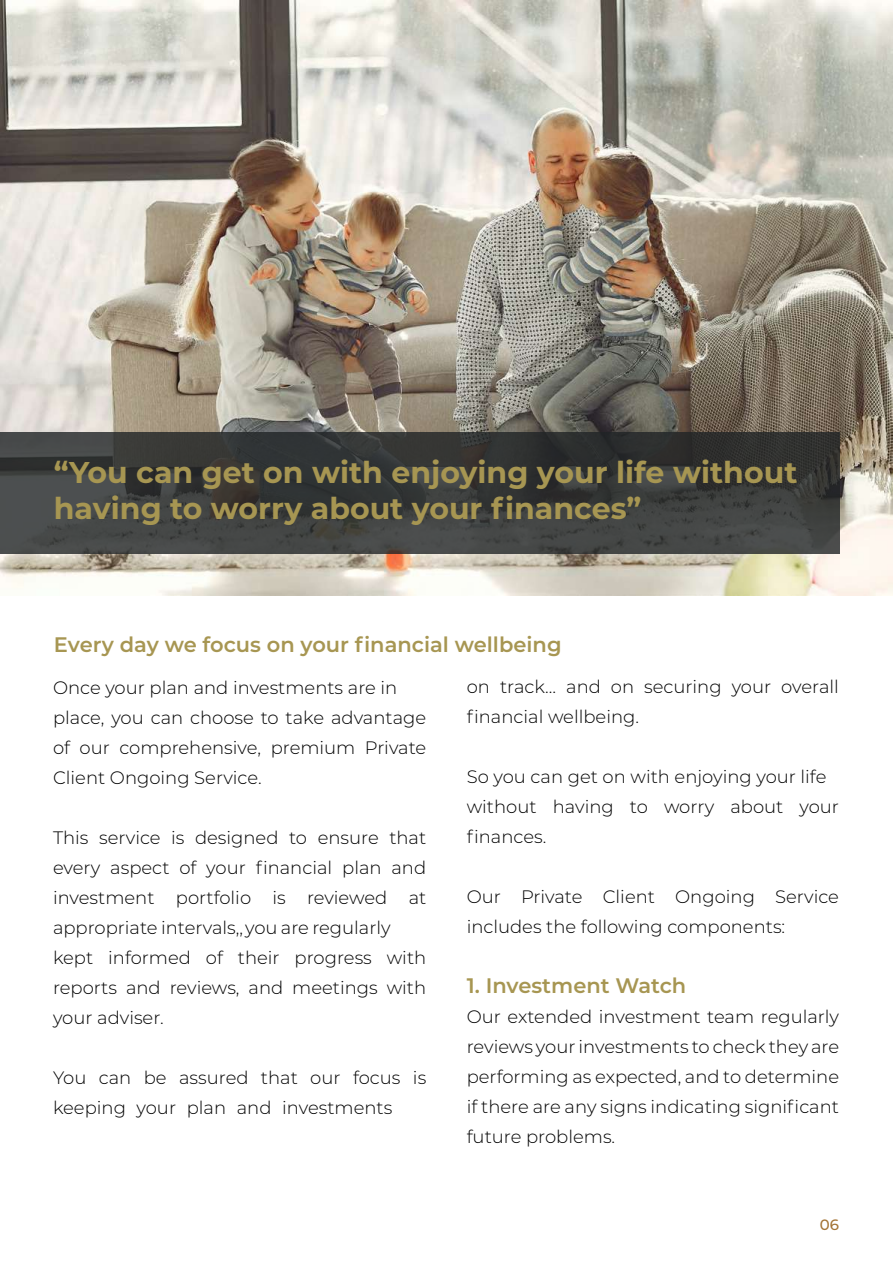
<style>
.page{position:relative;width:893px;height:1263px;background:#fff}
.page>*{position:absolute;margin:0;border:0;box-sizing:border-box;transform-origin:0 0}
.t1{font:700 30px/36px "Montserrat";color:#a79652}
.t2{font:600 21px "Montserrat";color:#a79652}
.t3{font:300 18px/30px "Montserrat";color:#000}
.t4{font:500 15px "Montserrat";color:#a47436}
</style>
<div class="page">
<img style="left:0;top:0;width:893px;height:595px">
<svg style="left:0;top:432px;width:840px;height:122px;background:#3b3d3c"></svg>
<h1 class="t1" style="left:54px;top:453px;width:745px">“You can get on with enjoying your life without having to worry about your finances”</h1>
<p class="t2" style="left:54px;top:629px;width:509px">Every day we focus on your financial wellbeing</p>
<p class="t3" style="left:53px;top:672px;width:375px">Once your plan and investments are in place, you can choose to take advantage of our comprehensive, premium Private Client Ongoing Service.</p>
<p class="t3" style="left:53px;top:822px;width:375px">This service is designed to ensure that every aspect of your financial plan and investment portfolio is reviewed at appropriate intervals,, you are regularly kept informed of their progress with reports and reviews, and meetings with your adviser.</p>
<p class="t3" style="left:53px;top:1062px;width:375px">You can be assured that our focus is keeping your plan and investments</p>
<p class="t3" style="left:467px;top:671px;width:374px">on track… and on securing your overall financial wellbeing.</p>
<p class="t3" style="left:467px;top:761px;width:374px">So you can get on with enjoying your life without having to worry about your finances.</p>
<p class="t3" style="left:467px;top:881px;width:374px">Our Private Client Ongoing Service includes the following components:</p>
<p class="t2" style="left:467px;top:970px;width:221px">1. Investment Watch</p>
<p class="t3" style="left:467px;top:1001px;width:374px;text-align:justify">Our extended investment team regularly reviews your investments to check they are performing as expected, and to determine if there are any signs indicating significant future problems.</p>
<p class="t4" style="left:820px;top:1214px;width:21px">06</p>
</div>
